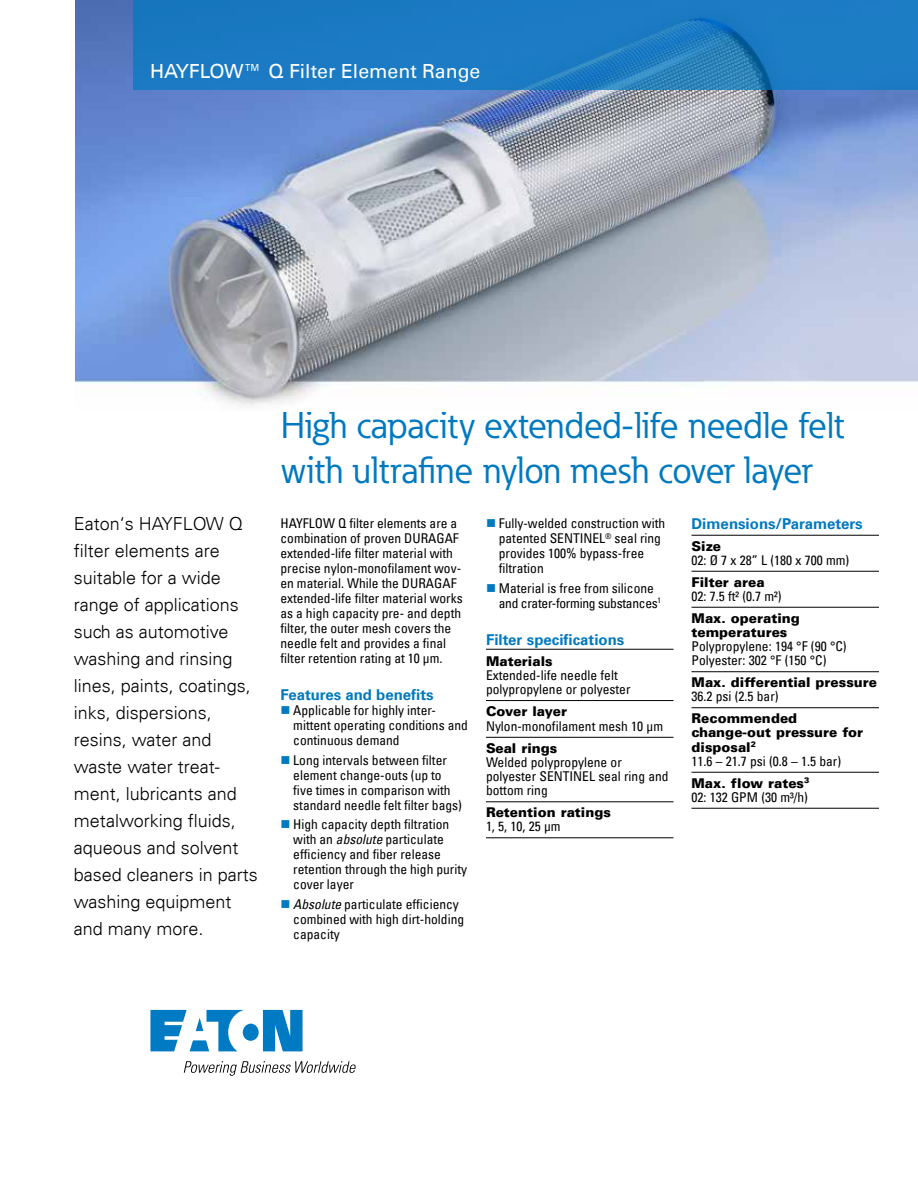
<style>
.page{position:relative;width:918px;height:1188px;background:#fff}
.page>*{position:absolute;margin:0;border:0;box-sizing:border-box;transform-origin:0 0}
.t1{font:37.5px/45px "Eaton";color:#0079c1}
.t2{font:19.5px "Univers LT";color:#fff}
.t3{font:300 18px/27px "Univers LT";color:#000}
.t4{font:700 15px "Univers LT";color:#0079c1}
.t5{font:condensed 13.5px/15px "Univers LT";color:#000}
.t6{font:900 13.5px/14.2px "Univers LT";color:#000}
.t7{font:condensed 13.5px/15px "Univers LT";letter-spacing:-.02em;color:#000}
.s1{font-style:italic}
.s2{font-weight:400;font-stretch:condensed}
.s3{font-weight:900;font-stretch:normal}
</style>
<div class="page">
<svg style="left:150px;top:1010px;width:153px;height:41px"></svg>
<svg style="left:184px;top:1061px;width:172px;height:15px"></svg>
<hr style="left:486px;top:649px;width:188px;height:1px;background:#000">
<hr style="left:486px;top:700px;width:188px;height:1px;background:#000">
<hr style="left:486px;top:737px;width:188px;height:1px;background:#000">
<hr style="left:486px;top:801px;width:188px;height:1px;background:#000">
<hr style="left:486px;top:837px;width:188px;height:1px;background:#000">
<hr style="left:692px;top:535px;width:187px;height:1px;background:#000">
<hr style="left:692px;top:571px;width:187px;height:1px;background:#000">
<hr style="left:692px;top:607px;width:187px;height:1px;background:#000">
<hr style="left:692px;top:671px;width:187px;height:1px;background:#000">
<hr style="left:692px;top:707px;width:187px;height:1px;background:#000">
<hr style="left:692px;top:772px;width:187px;height:1px;background:#000">
<hr style="left:692px;top:808px;width:187px;height:1px;background:#000">
<img style="left:75px;top:0;width:843px;height:405px">
<svg style="left:133px;top:0;width:785px;height:90px;background:#1b7ac1"></svg>
<h2 class="t2" style="left:150px;top:60px;width:332px">HAYFLOW™ Q Filter Element Range</h2>
<p class="t3" style="left:74px;top:511px;width:186px">Eaton‘s HAYFLOW Q filter elements are suitable for a wide range of applications such as automotive washing and rinsing lines, paints, coatings, inks, dispersions, resins, water and waste water treat&shy;ment, lubricants and metalworking fluids, aqueous and solvent based cleaners in parts washing equipment and many more.</p>
<h1 class="t1" style="left:280px;top:403px;width:565px">High capacity extended-life needle felt with ultrafine nylon mesh cover layer</h1>
<p class="t5" style="left:280px;top:515px;width:184px">HAYFLOW Q filter elements are a combination of proven DURAGAF extended-life filter material with precise nylon-monofilament wov&shy;en material. While the DURAGAF extended-life filter material works as a high capacity pre- and depth filter, the outer mesh covers the needle felt and provides a final filter retention rating at 10 μm.</p>
<p class="t4" style="left:280px;top:686px;width:155px">Features and benefits</p>
<p class="t5" style="left:293px;top:703px;width:176px">Applicable for highly inter&shy;mittent operating conditions and continuous demand</p>
<p class="t5" style="left:293px;top:752px;width:170px">Long intervals between filter element change-outs (up to five times in comparison with standard needle felt filter bags)</p>
<p class="t5" style="left:293px;top:817px;width:175px">High capacity depth filtration with an <span class="s1">absolute</span> particulate efficiency and fiber release retention through the high purity cover layer</p>
<p class="t5" style="left:293px;top:896px;width:172px"><span class="s1">Absolute</span> particulate efficiency combined with high dirt-holding capacity</p>
<p class="t4" style="left:692px;top:515px;width:173px">Dimensions/Parameters</p>
<p class="t6" style="left:692px;top:539px;width:31px">Size</p>
<p class="t5" style="left:692px;top:552px;width:159px">02: Ø 7 x 28” L (180 x 700 mm)</p>
<p class="t6" style="left:692px;top:575px;width:75px">Filter area</p>
<p class="t5" style="left:692px;top:588px;width:92px">02: 7.5 ft² (0.7 m²)</p>
<p class="t6" style="left:692px;top:611px;width:110px">Max. operating temperatures</p>
<p class="t5" style="left:692px;top:639px;width:157px;line-height:14.2px">Polypropylene: 194 °F (90 °C)<br>Polyester: 302 °F (150 °C)</p>
<p class="t6" style="left:692px;top:675px;width:187px">Max. differential pressure</p>
<p class="t5" style="left:692px;top:689px;width:89px">36.2 psi (2.5 bar)</p>
<p class="t6" style="left:691px;top:711px;width:173px">Recommended change-out pressure for disposal<sup>2<br></sup><span class="s2">11.6 – 21.7 psi (0.8 – 1.5 bar)</span></p>
<p class="t5" style="left:691px;top:776px;width:119px;line-height:14.2px"><span class="s3">Max. flow rates</span><sup>3<br></sup>02: 132 GPM (30 m³/h)</p>
<p class="t5" style="left:499px;top:516px;width:168px">Fully-welded construction with patented SENTINEL<sup>®</sup> seal ring provides 100% bypass-free filtration</p>
<p class="t7" style="left:499px;top:580px;width:164px">Material is free from silicone and crater-forming substances<sup>1</sup></p>
<p class="t4" style="left:486px;top:631px;width:140px">Filter specifications</p>
<p class="t6" style="left:486px;top:654px;width:68px">Materials</p>
<p class="t5" style="left:486px;top:668px;width:146px;line-height:14.2px">Extended-life needle felt polypropylene or polyester</p>
<p class="t6" style="left:486px;top:704px;width:83px">Cover layer</p>
<p class="t5" style="left:486px;top:718px;width:179px">Nylon-monofilament mesh 10 μm</p>
<p class="t6" style="left:486px;top:741px;width:73px">Seal rings</p>
<p class="t5" style="left:486px;top:755px;width:184px;line-height:14.2px">Welded polypropylene or polyester SENTINEL seal ring and bottom ring</p>
<p class="t6" style="left:486px;top:805px;width:126px">Retention ratings</p>
<p class="t5" style="left:486px;top:819px;width:76px">1, 5, 10, 25 µm</p>
</div>
